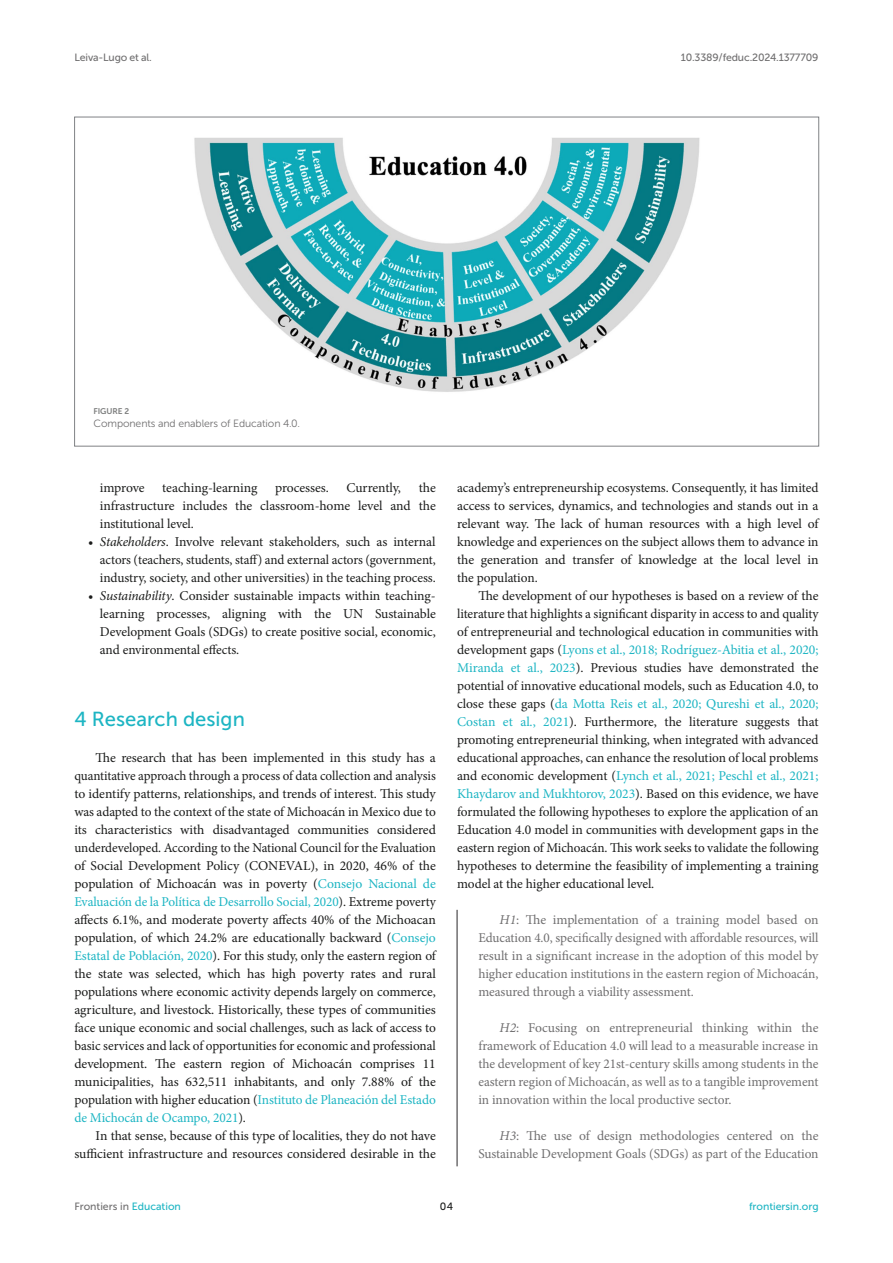
<style>
.page{position:relative;width:893px;height:1263px;background:#fff}
.page>*{position:absolute;margin:0;border:0;box-sizing:border-box;transform-origin:0 0}
.HEAD_1{font:20.25px "Museo Sans 500";color:#1db5c3}
.TEXT{font:13.5px/18px "Minion Pro";letter-spacing:-.005em;color:#1b1c1b;text-align:justify}
.TEXT_FLUSH{font:13.5px/18px "Minion Pro";letter-spacing:-.005em;color:#1b1c1b;text-align:justify}
.BLOCK_QTN_BLW{font:13.5px/18px "Minion Pro";letter-spacing:-.005em;color:#706f70;text-align:justify}
.BL_MID{font:13.5px/18px "Minion Pro";letter-spacing:-.005em;color:#1b1c1b;text-align:justify}
.BL_BLW{font:13.5px/18px "Minion Pro";letter-spacing:-.005em;color:#1b1c1b;text-align:justify}
.t1{font:10.5px "Museo Sans 500";letter-spacing:-.015em;color:#706f70}
.FIG_LEG{font:10.5px "Museo Sans 300";letter-spacing:-.01em;color:#706f70}
.t2{font:10.5px "Museo Sans 500";color:#1db5c3}
.t3{font:10.5px "Museo Sans 500";color:#1b1c1b}
.FIG_HD{font:8.25px "Museo Sans 700";letter-spacing:-.01em;color:#7e7f7f}
.s1{font-style:italic}
.s2{color:#1db5c3}
</style>
<div class="page">
<hr style="left:456px;top:910px;width:2px;height:256px;background:#706f70">
<img style="left:194px;top:137px;width:506px;height:255px">
<p class="t1" style="left:74px;top:51px;width:79px">Leiva-Lugo et al.</p>
<p class="t1" style="left:681px;top:51px;width:139px">10.3389/feduc.2024.1377709</p>
<p class="FIG_HD" style="left:94px;top:406px;width:37px">FIGURE 2</p>
<p class="FIG_LEG" style="left:94px;top:418px;width:208px">Components and enablers of Education 4.0.</p>
<p class="BL_MID" style="left:100px;top:479px;width:337px;text-indent:319px">the infrastructure includes the classroom-home level and the institutional level.</p>
<p class="BL_MID" style="left:100px;top:533px;width:337px;text-indent:-12px">• <span class="s1">Stakeholders</span>. Involve relevant stakeholders, such as internal actors (teachers, students, staff) and external actors (government, industry, society, and other universities) in the teaching process.</p>
<p class="BL_BLW" style="left:100px;top:587px;width:337px;text-indent:-12px">• <span class="s1">Sustainability</span>. Consider sustainable impacts within teaching&shy;learning processes, aligning with the UN Sustainable Development Goals (SDGs) to create positive social, economic, and environmental effects.</p>
<p class="BL_MID" style="left:100px;top:479px;width:46px">improve</p>
<p class="BL_MID" style="left:162px;top:479px;width:97px">teaching-learning</p>
<p class="BL_MID" style="left:275px;top:479px;width:55px">processes.</p>
<p class="BL_MID" style="left:347px;top:479px;width:56px">Currently,</p>
<p class="HEAD_1" style="left:74px;top:708px;width:172px">4 Research design</p>
<p class="TEXT_FLUSH" style="left:74px;top:749px;width:363px;text-indent:21px">The research that has been implemented in this study has a quantitative approach through a process of data collection and analysis to identify patterns, relationships, and trends of interest. This study was adapted to the context of the state of Michoacán in Mexico due to its characteristics with disadvantaged communities considered underdeveloped. According to the National Council for the Evaluation of Social Development Policy (CONEVAL), in 2020, 46% of the population of Michoacán was in poverty (<span class="s2">Consejo Nacional de Evaluación de la Política de Desarrollo Social, 2020</span>). Extreme poverty affects 6.1%, and moderate poverty affects 40% of the Michoacan population, of which 24.2% are educationally backward (<span class="s2">Consejo Estatal de Población, 2020</span>). For this study, only the eastern region of the state was selected, which has high poverty rates and rural populations where economic activity depends largely on commerce, agriculture, and livestock. Historically, these types of communities face unique economic and social challenges, such as lack of access to basic services and lack of opportunities for economic and professional development. The eastern region of Michoacán comprises 11 municipalities, has 632,511 inhabitants, and only 7.88% of the population with higher education (<span class="s2">Instituto de Planeación del Estado de Michocán de Ocampo, 2021</span>).</p>
<p class="TEXT" style="left:74px;top:1127px;width:363px;text-align:right">In that sense, because of this type of localities, they do not have sufficient infrastructure and resources considered desirable in the</p>
<p class="TEXT" style="left:457px;top:479px;width:363px">academy’s entrepreneurship ecosystems. Consequently, it has limited access to services, dynamics, and technologies and stands out in a relevant way. The lack of human resources with a high level of knowledge and experiences on the subject allows them to advance in the generation and transfer of knowledge at the local level in the population.</p>
<p class="TEXT" style="left:457px;top:587px;width:363px;text-indent:21px">The development of our hypotheses is based on a review of the literature that highlights a significant disparity in access to and quality of entrepreneurial and technological education in communities with development gaps (<span class="s2">Lyons et al., 2018; Rodríguez-Abitia et al., 2020; Miranda et al., 2023</span>). Previous studies have demonstrated the potential of innovative educational models, such as Education 4.0, to close these gaps (<span class="s2">da Motta Reis et al., 2020; Qureshi et al., 2020; Costan et al., 2021</span>). Furthermore, the literature suggests that promoting entrepreneurial thinking, when integrated with advanced educational approaches, can enhance the resolution of local problems and economic development (<span class="s2">Lynch et al., 2021; Peschl et al., 2021; Khaydarov and Mukhtorov, 2023</span>). Based on this evidence, we have formulated the following hypotheses to explore the application of an Education 4.0 model in communities with development gaps in the eastern region of Michoacán. This work seeks to validate the following hypotheses to determine the feasibility of implementing a training model at the higher educational level.</p>
<p class="BLOCK_QTN_BLW" style="left:478px;top:911px;width:342px;text-indent:21px"><span class="s1">H1</span>: The implementation of a training model based on Education 4.0, specifically designed with affordable resources, will result in a significant increase in the adoption of this model by higher education institutions in the eastern region of Michoacán, measured through a viability assessment.</p>
<p class="BLOCK_QTN_BLW" style="left:478px;top:1019px;width:342px;text-indent:21px"><span class="s1">H2</span>: Focusing on entrepreneurial thinking within the framework of Education 4.0 will lead to a measurable increase in the development of key 21st-century skills among students in the eastern region of Michoacán, as well as to a tangible improvement in innovation within the local productive sector.</p>
<p class="BLOCK_QTN_BLW" style="left:478px;top:1127px;width:342px;text-align:right"><span class="s1">H3</span>: The use of design methodologies centered on the<br>Sustainable Development Goals (SDGs) as part of the Education</p>
<p class="t1" style="left:74px;top:1200px;width:108px">Frontiers in <span class="s2">Education</span></p>
<p class="t3" style="left:440px;top:1200px;width:15px">04</p>
<p class="t2" style="left:749px;top:1200px;width:71px">frontiersin.org</p>
</div>
